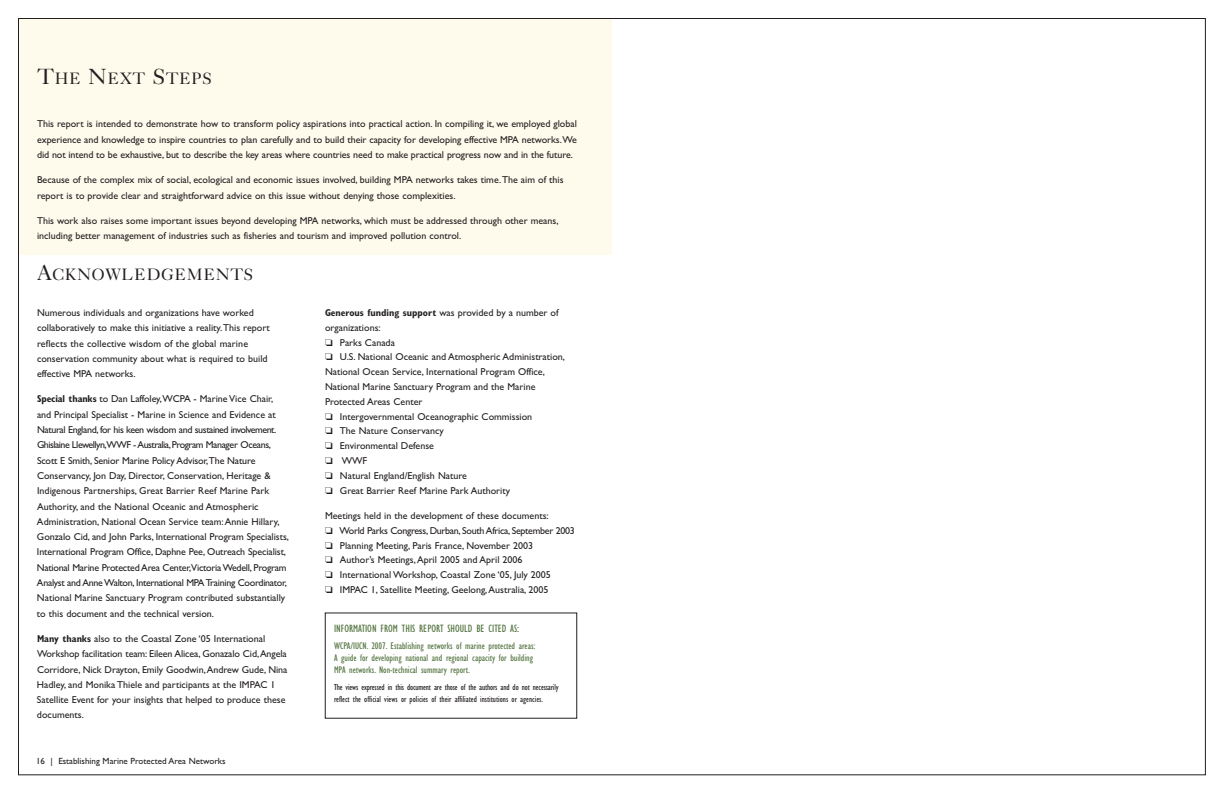
<style>
.page{position:relative;width:1224px;height:792px;background:#fff}
.page>*{position:absolute;margin:0;border:0;box-sizing:border-box;transform-origin:0 0}
.t1{font:16.5px "Caslon Five Forty Roman SC";letter-spacing:.04em;color:#231f20}
.t2{font:condensed 11px "Gill Sans";color:#547541}
.t3{font:10px/15.3px "Gill Sans";color:#231f20}
.t4{font:condensed 10px/12px "Gill Sans";color:#547541}
.t5{font:condensed 9px/12px "Gill Sans";color:#231f20}
.t6{font:9px "Gill Sans";color:#231f20}
.s1{font-size:22px}
.s2{font-weight:700;font-stretch:condensed}
.s3{font-size:8px}
</style>
<div class="page">
<div style="left:18px;top:19px;width:594px;height:235px;background:#fefaec"></div>
<h1 class="t1" style="left:37px;top:73px;width:176px"><span class="s1">T</span>HE <span class="s1">N</span>EXT <span class="s1">S</span>TEPS</h1>
<p class="t3" style="left:37px;top:116px;width:541px;text-align:justify">This report is intended to demonstrate how to transform policy aspirations into practical action. In compiling it, we employed global experience and knowledge to inspire countries to plan carefully and to build their capacity for developing effective MPA networks.We did not intend to be exhaustive, but to describe the key areas where countries need to make practical progress now and in the future.</p>
<p class="t3" style="left:37px;top:172px;width:528px">Because of the complex mix of social, ecological and economic issues involved, building MPA networks takes time.The aim of this report is to provide clear and straightforward advice on this issue without denying those complexities.</p>
<p class="t3" style="left:37px;top:213px;width:523px">This work also raises some important issues beyond developing MPA networks, which must be addressed through other means, including better management of industries such as fisheries and tourism and improved pollution control.</p>
<h1 class="t1" style="left:37px;top:268px;width:218px"><span class="s1">A</span>CKNOWLEDGEMENTS</h1>
<p class="t3" style="left:37px;top:305px;width:234px">Numerous individuals and organizations have worked collaboratively to make this initiative a reality.This report reflects the collective wisdom of the global marine conservation community about what is required to build effective MPA networks.</p>
<p class="t3" style="left:37px;top:391px;width:253px"><span class="s2">Special thanks</span> to Dan Laffoley,WCPA - Marine Vice Chair, and Principal Specialist - Marine in Science and Evidence at Natural England, for his keen wisdom and sustained involvement.<br>Ghislaine Llewellyn,WWF - Australia, Program Manager Oceans, Scott E Smith, Senior Marine Policy Advisor,The Nature Conservancy, Jon Day, Director, Conservation, Heritage &amp; Indigenous Partnerships, Great Barrier Reef Marine Park Authority, and the National Oceanic and Atmospheric Administration, National Ocean Service team:Annie Hillary, Gonzalo Cid, and John Parks, International Program Specialists, International Program Office, Daphne Pee, Outreach Specialist, National Marine Protected Area Center,Victoria Wedell, Program Analyst and Anne Walton, International MPA Training Coordinator, National Marine Sanctuary Program contributed substantially to this document and the technical version.</p>
<p class="t3" style="left:37px;top:631px;width:252px"><span class="s2">Many thanks</span> also to the Coastal Zone ‘05 International Workshop facilitation team: Eileen Alicea, Gonazalo Cid,Angela Corridore, Nick Drayton, Emily Goodwin,Andrew Gude, Nina Hadley, and Monika Thiele and participants at the IMPAC 1<br>Satellite Event for your insights that helped to produce these documents.</p>
<p class="t3" style="left:325px;top:305px;width:242px;line-height:14.8px"><span class="s2">Generous funding support</span> was provided by a number of organizations:<br>❏ Parks Canada<br>❏ U.S. National Oceanic and Atmospheric Administration, National Ocean Service, International Program Office, National Marine Sanctuary Program and the Marine Protected Areas Center<br>❏ Intergovernmental Oceanographic Commission<br>❏ The Nature Conservancy<br>❏ Environmental Defense<br>❏ WWF<br>❏ Natural England/English Nature<br>❏ Great Barrier Reef Marine Park Authority</p>
<p class="t3" style="left:325px;top:508px;width:251px;line-height:14.8px">Meetings held in the development of these documents:<br>❏ World Parks Congress, Durban, South Africa, September 2003 ❏ Planning Meeting, Paris France, November 2003<br>❏ Author’s Meetings,April 2005 and April 2006<br>❏ International Workshop, Coastal Zone ‘05, July 2005<br>❏ IMPAC 1, Satellite Meeting, Geelong,Australia, 2005</p>
<p class="t2" style="left:334px;top:624px;width:187px">INFORMATION FROM THIS REPORT SHOULD BE CITED AS:</p>
<p class="t4" style="left:334px;top:640px;width:203px">WCPA/IUCN. 2007. Establishing networks of marine protected areas:<br>A guide for developing national and regional capacity for building<br>MPA networks. Non-technical summary report.</p>
<p class="t5" style="left:334px;top:682px;width:226px">The views expressed in this document are those of the authors and do not necessarily reflect the official views or policies of their affiliated institutions or agencies<span class="s3">.</span></p>
<p class="t6" style="left:36px;top:756px;width:191px">16 | Establishing Marine Protected Area Networks</p>
</div>
